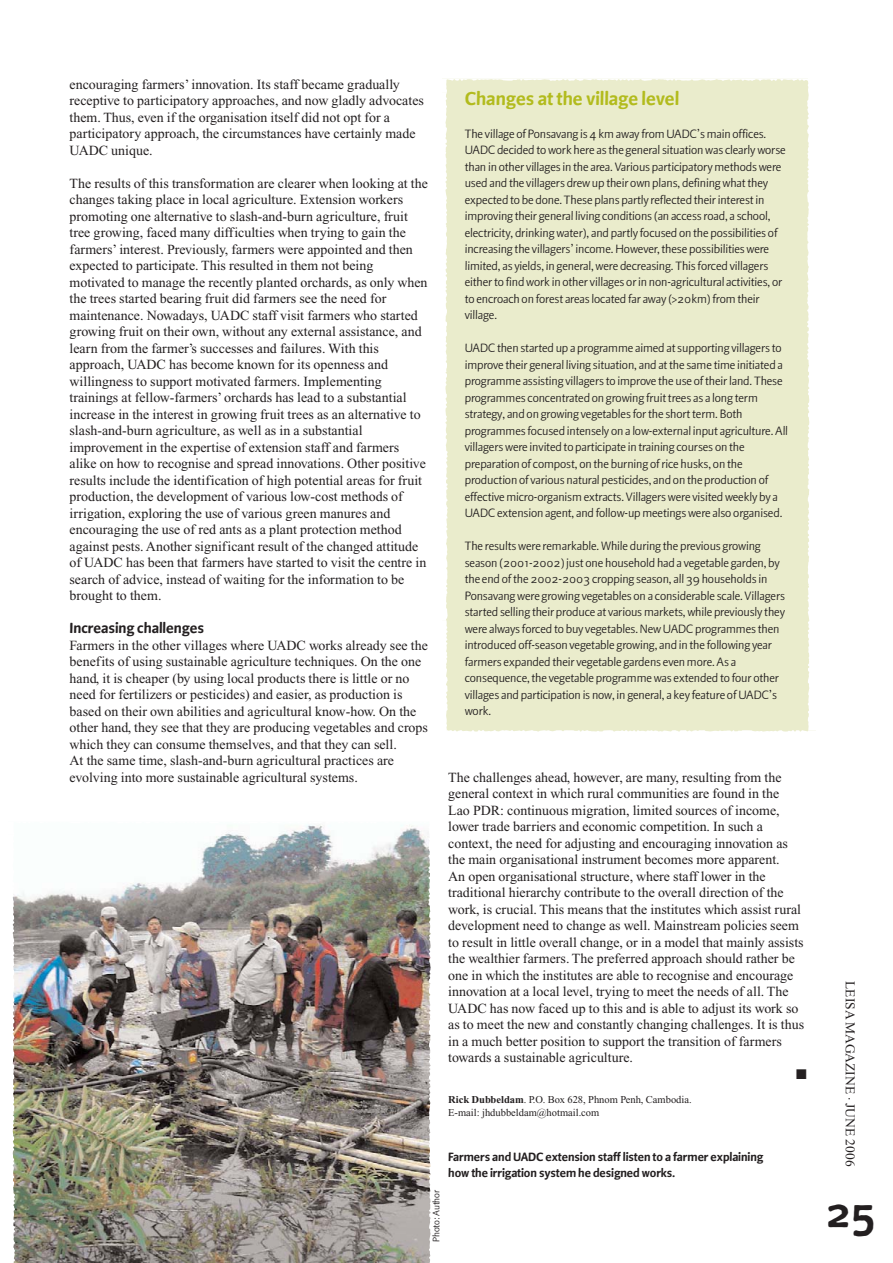
<style>
.page{position:relative;width:893px;height:1263px;background:#fff}
.page>*{position:absolute;margin:0;border:0;box-sizing:border-box;transform-origin:0 0}
.t1{font:48px "Beo Sans Bold R11";color:#231f20}
.t2{font:21px "Beo Sans Bold R11";color:#b2bb1d}
.t3{font:16.5px "Beo Sans Bold R11";color:#231f20}
.t4{font:13.95px/16.5px "Times";color:#231f20}
.t5{font:13.95px "Zapf Dingbats";color:#231f20}
.t6{font:13.5px/16.5px "Beo Sans R11";letter-spacing:-.005em;color:#231f20}
.t7{font:13.5px/16.5px "Beo Sans Bold R11";letter-spacing:-.005em;color:#231f20}
.t8{font:13.5px "Times";color:#231f20}
.t9{font:10.5px/12.6px "Times";color:#231f20}
.t10{font:10.5px "Beo Sans R11";letter-spacing:-.005em;color:#231f20}
.s1{font-weight:700}
</style>
<div class="page">
<div style="left:445px;top:79px;width:365px;height:651px;background:#eaeccc"></div>
<img style="left:12px;top:825px;width:419px;height:438px">
<p class="t4" style="left:70px;top:77px;width:356px">encouraging farmers’ innovation. Its staff became gradually receptive to participatory approaches, and now gladly advocates them. Thus, even if the organisation itself did not opt for a participatory approach, the circumstances have certainly made UADC unique.</p>
<p class="t4" style="left:70px;top:176px;width:360px">The results of this transformation are clearer when looking at the changes taking place in local agriculture. Extension workers promoting one alternative to slash-and-burn agriculture, fruit tree growing, faced many difficulties when trying to gain the farmers’ interest. Previously, farmers were appointed and then expected to participate. This resulted in them not being motivated to manage the recently planted orchards, as only when the trees started bearing fruit did farmers see the need for maintenance. Nowadays, UADC staff visit farmers who started growing fruit on their own, without any external assistance, and learn from the farmer’s successes and failures. With this approach, UADC has become known for its openness and willingness to support motivated farmers. Implementing trainings at fellow-farmers’ orchards has lead to a substantial increase in the interest in growing fruit trees as an alternative to slash-and-burn agriculture, as well as in a substantial improvement in the expertise of extension staff and farmers alike on how to recognise and spread innovations. Other positive results include the identification of high potential areas for fruit production, the development of various low-cost methods of irrigation, exploring the use of various green manures and encouraging the use of red ants as a plant protection method against pests. Another significant result of the changed attitude of UADC has been that farmers have started to visit the centre in search of advice, instead of waiting for the information to be brought to them.</p>
<p class="t3" style="left:70px;top:622px;width:136px">Increasing challenges</p>
<p class="t4" style="left:70px;top:638px;width:360px">Farmers in the other villages where UADC works already see the benefits of using sustainable agriculture techniques. On the one hand, it is cheaper (by using local products there is little or no need for fertilizers or pesticides) and easier, as production is based on their own abilities and agricultural know-how. On the other hand, they see that they are producing vegetables and crops which they can consume themselves, and that they can sell.<br>At the same time, slash-and-burn agricultural practices are evolving into more sustainable agricultural systems.</p>
<h2 class="t2" style="left:464px;top:91px;width:216px">Changes at the village level</h2>
<p class="t6" style="left:464px;top:127px;width:322px">The village of Ponsavang is 4 km away from UADC’s main offices.<br>UADC decided to work here as the general situation was clearly worse than in other villages in the area. Various participatory methods were used and the villagers drew up their own plans, defining what they expected to be done. These plans partly reflected their interest in improving their general living conditions (an access road, a school, electricity, drinking water), and partly focused on the possibilities of increasing the villagers’ income. However, these possibilities were limited, as yields, in general, were decreasing. This forced villagers either to find work in other villages or in non-agricultural activities, or to encroach on forest areas located far away (&gt;20km) from their village.</p>
<p class="t6" style="left:464px;top:341px;width:325px">UADC then started up a programme aimed at supporting villagers to improve their general living situation, and at the same time initiated a programme assisting villagers to improve the use of their land. These programmes concentrated on growing fruit trees as a long term strategy, and on growing vegetables for the short term. Both programmes focused intensely on a low-external input agriculture. All villagers were invited to participate in training courses on the preparation of compost, on the burning of rice husks, on the production of various natural pesticides, and on the production of effective micro-organism extracts. Villagers were visited weekly by a UADC extension agent, and follow-up meetings were also organised.</p>
<p class="t6" style="left:464px;top:539px;width:322px">The results were remarkable. While during the previous growing season (2001-2002) just one household had a vegetable garden, by the end of the 2002-2003 cropping season, all 39 households in Ponsavang were growing vegetables on a considerable scale. Villagers started selling their produce at various markets, while previously they were always forced to buy vegetables. New UADC programmes then introduced off-season vegetable growing, and in the following year farmers expanded their vegetable gardens even more. As a consequence, the vegetable programme was extended to four other villages and participation is now, in general, a key feature of UADC’s work.</p>
<p class="t4" style="left:448px;top:770px;width:357px">The challenges ahead, however, are many, resulting from the general context in which rural communities are found in the Lao PDR: continuous migration, limited sources of income, lower trade barriers and economic competition. In such a context, the need for adjusting and encouraging innovation as the main organisational instrument becomes more apparent.<br>An open organisational structure, where staff lower in the traditional hierarchy contribute to the overall direction of the work, is crucial. This means that the institutes which assist rural development need to change as well. Mainstream policies seem to result in little overall change, or in a model that mainly assists the wealthier farmers. The preferred approach should rather be one in which the institutes are able to recognise and encourage innovation at a local level, trying to meet the needs of all. The UADC has now faced up to this and is able to adjust its work so as to meet the new and constantly changing challenges. It is thus in a much better position to support the transition of farmers towards a sustainable agriculture.</p>
<p class="t5" style="left:796px;top:1067px;width:12px">■</p>
<p class="t9" style="left:448px;top:1095px;width:245px"><span class="s1">Rick Dubbeldam</span>. P.O. Box 628, Phnom Penh, Cambodia.<br>E-mail: jhdubbeldam@hotmail.com</p>
<p class="t10" style="left:432px;top:1242px;width:54px;rotate:-90deg">Photo: Author</p>
<p class="t7" style="left:448px;top:1150px;width:317px">Farmers and UADC extension staff listen to a farmer explaining how the irrigation system he designed works.</p>
<p class="t8" style="left:855px;top:981px;width:187px;rotate:90deg">LEISA MAGAZINE . JUNE 2006</p>
<h1 class="t1" style="left:824px;top:1195px;width:54px">25</h1>
</div>
